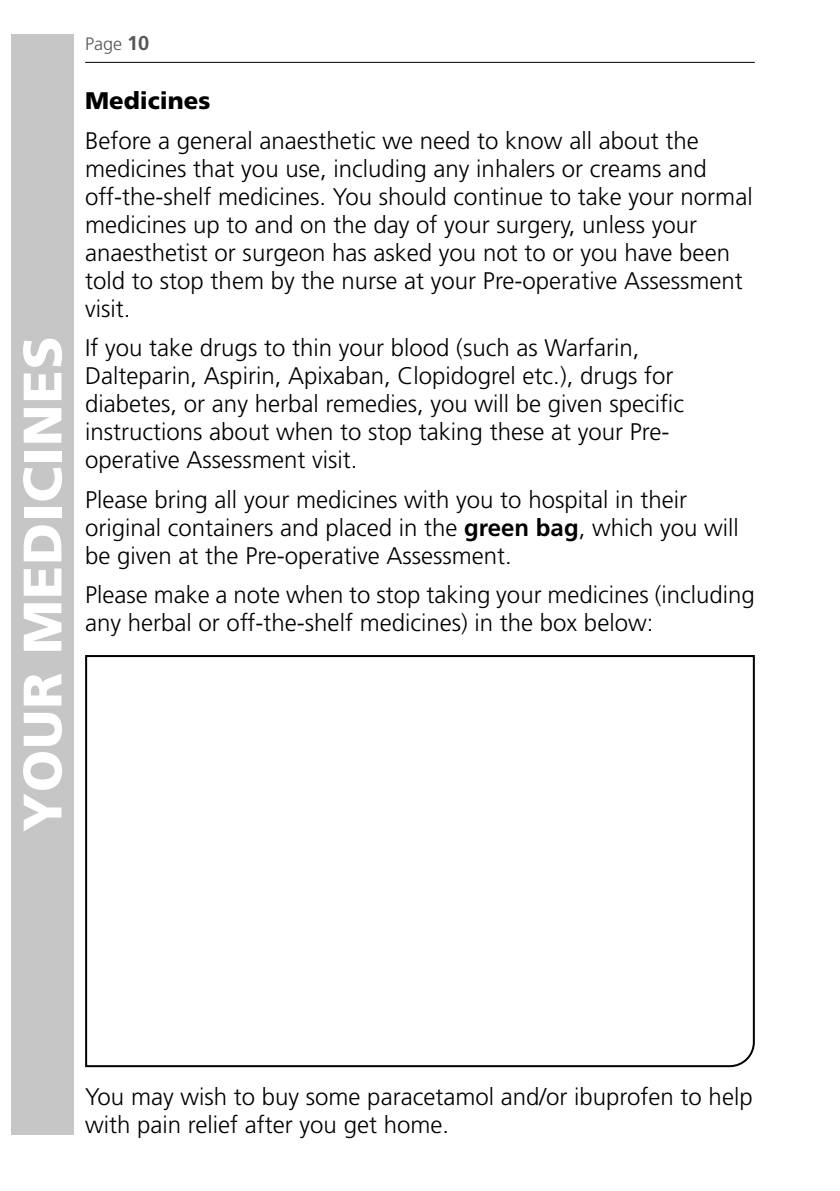
<style>
.page{position:relative;width:840px;height:1191px;background:#fff}
.page>*{position:absolute;margin:0;border:0;box-sizing:border-box;transform-origin:0 0}
.t1{font:900 54px "Frutiger";letter-spacing:.02em;color:#fff}
.t2{font:300 24px/28px "Frutiger";color:#000}
.t3{font:900 24px "Frutiger";color:#000}
.t4{font:300 18px "Frutiger";color:#575756}
.s1{font-weight:700;font-size:20px}
.s2{font-weight:700}
</style>
<div class="page">
<hr style="left:85px;top:62px;width:669px;height:1px;background:#000">
<div style="left:11px;top:34px;width:63px;height:1100px;background:#c6c6c6"></div>
<svg style="left:85px;top:655px;width:670px;height:413px"></svg>
<h1 class="t1" style="left:10px;top:832px;width:497px;rotate:-90deg">YOUR MEDICINES</h1>
<p class="t4" style="left:85px;top:33px;width:66px">Page <span class="s1">10</span></p>
<p class="t3" style="left:85px;top:86px;width:127px">Medicines</p>
<p class="t2" style="left:85px;top:126px;width:668px">Before a general anaesthetic we need to know all about the medicines that you use, including any inhalers or creams and off-the-shelf medicines. You should continue to take your normal medicines up to and on the day of your surgery, unless your anaesthetist or surgeon has asked you not to or you have been told to stop them by the nurse at your Pre-operative Assessment visit.</p>
<p class="t2" style="left:85px;top:334px;width:600px">If you take drugs to thin your blood (such as Warfarin, Dalteparin, Aspirin, Apixaban, Clopidogrel etc.), drugs for diabetes, or any herbal remedies, you will be given specific instructions about when to stop taking these at your Pre&shy;operative Assessment visit.</p>
<p class="t2" style="left:85px;top:485px;width:655px">Please bring all your medicines with you to hospital in their original containers and placed in the <span class="s2">green bag</span>, which you will be given at the Pre-operative Assessment.</p>
<p class="t2" style="left:85px;top:580px;width:671px">Please make a note when to stop taking your medicines (including any herbal or off-the-shelf medicines) in the box below:</p>
<p class="t2" style="left:85px;top:1082px;width:668px">You may wish to buy some paracetamol and/or ibuprofen to help with pain relief after you get home.</p>
</div>
